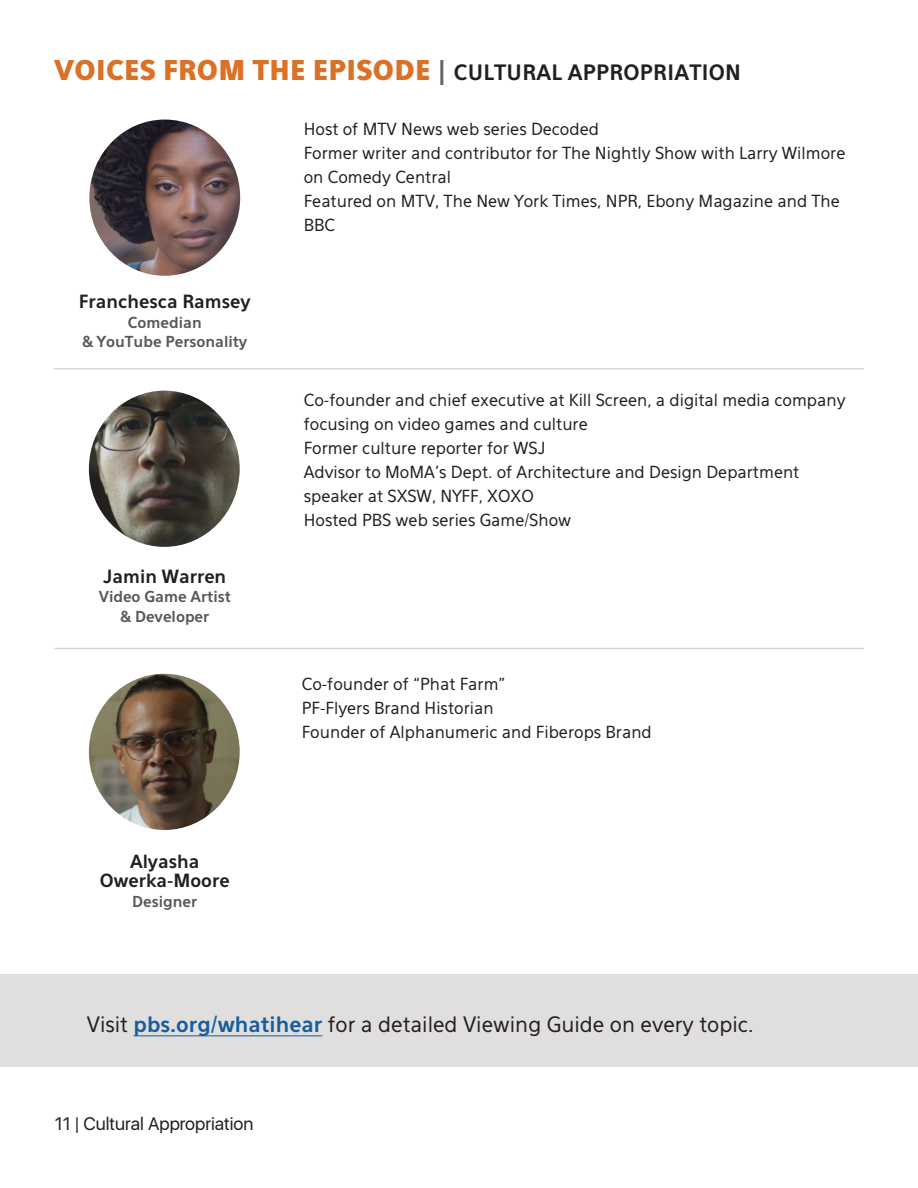
<style>
.page{position:relative;width:918px;height:1188px;background:#fff}
.page>*{position:absolute;margin:0;border:0;box-sizing:border-box;transform-origin:0 0}
.t1{font:21px "Eau Sans";color:#231f20}
.t2{font:700 21px "Eau Sans";letter-spacing:.015em;color:#231f20}
.t3{font:700 18px/19.5px "Eau Sans";color:#231f20;text-align:center}
.t4{font:18px "SFUI Display";color:#231f20}
.t5{font:16.5px/24px "Eau Sans Book Os F";color:#231f20}
.t6{font:700 15px/19.5px "Eau Sans";color:#57585a;text-align:center}
.s1{font-weight:900;font-size:27px;color:#db7027}
.s2{font-weight:900;font-size:27px;color:#656666}
.s3{font-weight:700;color:#175d9e}
</style>
<div class="page">
<img style="left:89px;top:120px;width:151px;height:156px">
<img style="left:89px;top:391px;width:151px;height:156px">
<img style="left:89px;top:674px;width:151px;height:156px">
<hr style="left:54px;top:368px;width:810px;height:2px;background:#d6d7d8">
<hr style="left:54px;top:648px;width:810px;height:1px;background:#d6d7d8">
<div style="left:0;top:974px;width:918px;height:93px;background:#e0dfde"></div>
<hr style="left:134px;top:1036px;width:188px;height:1px;background:#175d9e">
<p class="t2" style="left:54px;top:60px;width:688px"><span class="s1">VOICES FROM THE EPISODE</span> <span class="s2">|</span> CULTURAL APPROPRIATION</p>
<p class="t3" style="left:79px;top:292px;width:173px">Franchesca Ramsey</p>
<p class="t6" style="left:82px;top:312px;width:167px">Comedian<br>&amp; YouTube Personality</p>
<p class="t3" style="left:103px;top:567px;width:125px">Jamin Warren</p>
<p class="t6" style="left:99px;top:587px;width:134px">Video Game Artist &amp; Developer</p>
<p class="t3" style="left:100px;top:851px;width:131px">Alyasha<br>Owerka-Moore</p>
<p class="t6" style="left:132px;top:891px;width:66px">Designer</p>
<p class="t5" style="left:304px;top:117px;width:543px">Host of MTV News web series Decoded<br>Former writer and contributor for The Nightly Show with Larry Wilmore on Comedy Central<br>Featured on MTV, The New York Times, NPR, Ebony Magazine and The BBC</p>
<p class="t5" style="left:304px;top:388px;width:543px">Co-founder and chief executive at Kill Screen, a digital media company focusing on video games and culture<br>Former culture reporter for WSJ<br>Advisor to MoMA’s Dept. of Architecture and Design Department speaker at SXSW, NYFF, XOXO<br>Hosted PBS web series Game/Show</p>
<p class="t5" style="left:302px;top:672px;width:352px">Co-founder of “Phat Farm”<br>PF-Flyers Brand Historian<br>Founder of Alphanumeric and Fiberops Brand</p>
<p class="t1" style="left:87px;top:1012px;width:668px">Visit <span class="s3">pbs.org/whatihear</span> for a detailed Viewing Guide on every topic.</p>
<p class="t4" style="left:55px;top:1110px;width:200px">11 | Cultural Appropriation</p>
</div>
